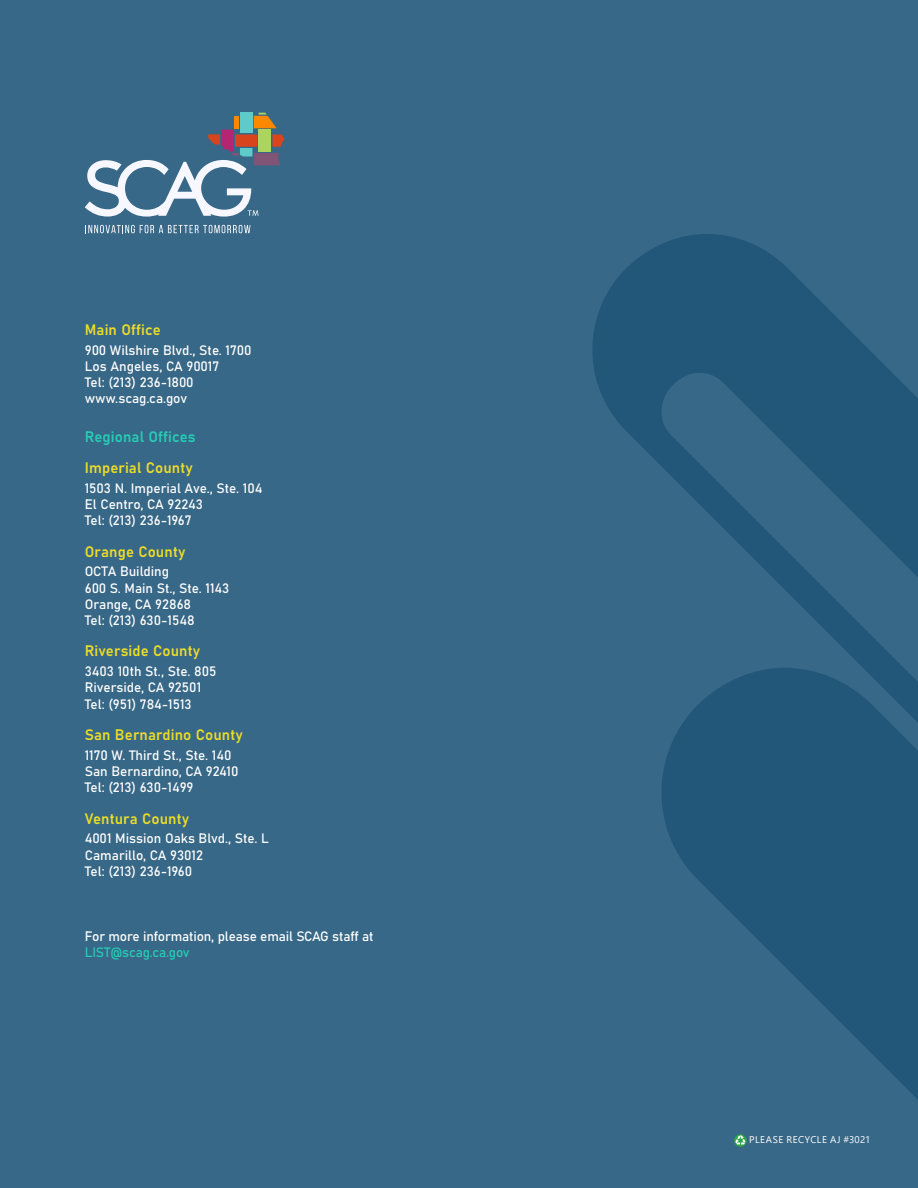
<style>
.page{position:relative;width:918px;height:1188px;background:#386887}
.page>*{position:absolute;margin:0;border:0;box-sizing:border-box;transform-origin:0 0}
.t1{font:15px "Bahnschrift";letter-spacing:.01em;color:#ebdb29}
.t2{font:15px "Bahnschrift";letter-spacing:.01em;color:#26ccb5}
.t3{font:13.5px/16.2px "Bahnschrift";color:#fff}
.t4{font:13.5px "Bahnschrift";letter-spacing:-.01em;color:#26ccb5}
.t5{font:9.75px "Segoe UI";letter-spacing:.045em;color:#fff}
</style>
<div class="page">
<svg style="left:85px;top:225px;width:166px;height:8px"></svg>
<svg style="left:85px;top:113px;width:200px;height:104px"></svg>
<svg style="left:696px;top:878px;width:222px;height:269px"></svg>
<svg style="left:592px;top:234px;width:297px;height:224px;fill:#22577a"></svg>
<svg style="left:654px;top:370px;width:264px;height:508px;fill:#22577a"></svg>
<p class="t1" style="left:85px;top:318px;width:78px">Main Office</p>
<p class="t3" style="left:85px;top:341px;width:168px">900 Wilshire Blvd., Ste. 1700<br>Los Angeles, CA 90017<br>Tel: (213) 236-1800 www.scag.ca.gov</p>
<p class="t2" style="left:85px;top:425px;width:112px">Regional Offices</p>
<p class="t1" style="left:85px;top:456px;width:109px">Imperial County</p>
<p class="t3" style="left:85px;top:479px;width:179px">1503 N. Imperial Ave., Ste. 104<br>El Centro, CA 92243<br>Tel: (213) 236-1967</p>
<p class="t1" style="left:85px;top:540px;width:102px">Orange County</p>
<p class="t3" style="left:85px;top:563px;width:146px">OCTA Building<br>600 S. Main St., Ste. 1143<br>Orange, CA 92868<br>Tel: (213) 630-1548</p>
<p class="t1" style="left:85px;top:640px;width:117px">Riverside County</p>
<p class="t3" style="left:85px;top:662px;width:133px">3403 10th St., Ste. 805<br>Riverside, CA 92501<br>Tel: (951) 784-1513</p>
<p class="t1" style="left:85px;top:723px;width:159px">San Bernardino County</p>
<p class="t3" style="left:85px;top:746px;width:155px">1170 W. Third St., Ste. 140<br>San Bernardino, CA 92410<br>Tel: (213) 630-1499</p>
<p class="t1" style="left:85px;top:807px;width:106px">Ventura County</p>
<p class="t3" style="left:85px;top:830px;width:186px">4001 Mission Oaks Blvd., Ste. L<br>Camarillo, CA 93012<br>Tel: (213) 236-1960</p>
<p class="t3" style="left:85px;top:927px;width:290px">For more information, please email SCAG staff at</p>
<p class="t4" style="left:85px;top:942px;width:106px">LIST@scag.ca.gov</p>
<p class="t5" style="left:749px;top:1130px;width:123px">PLEASE RECYCLE AJ #3021</p>
</div>
